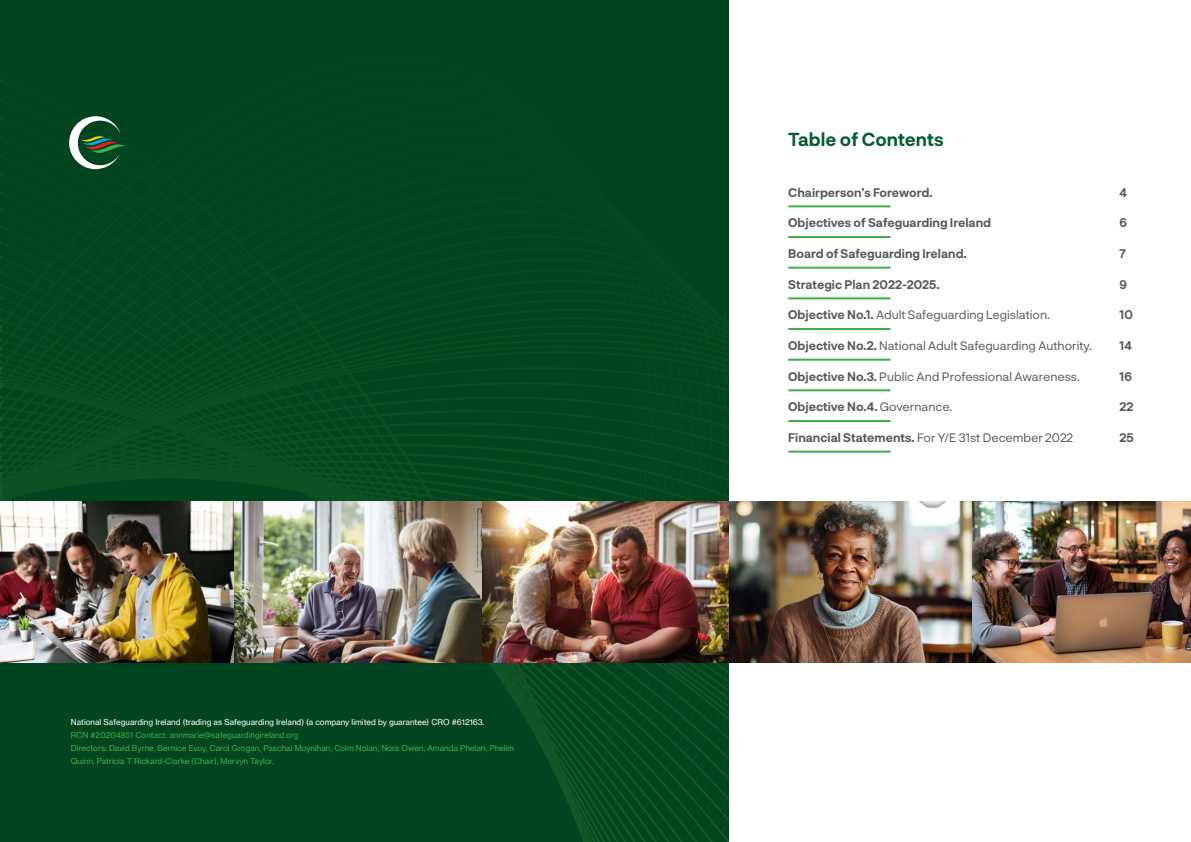
<style>
.page{position:relative;width:1191px;height:842px;background:#fff}
.page>*{position:absolute;margin:0;border:0;box-sizing:border-box;transform-origin:0 0}
.Header_1{font:700 18.3px "Neurial Grotesk";color:#065b31}
.Bodycopy{font:12.2px "Neurial Grotesk";color:#57585a}
.Bodycopy-2{font:700 12.2px "Neurial Grotesk";color:#57585a}
.Intro{font:8px/13px "N Haas Grotesk TX Pro 55 Rg";color:#40ae49}
.s1{color:#fff}
.s2{font-weight:700}
.s3{font-weight:400}
</style>
<div class="page">
<div style="left:2px;top:2px;width:727px;height:840px;background:#004520"></div>
<hr style="left:788px;top:205px;width:102px;height:2px;background:#40ae49">
<hr style="left:788px;top:236px;width:102px;height:2px;background:#40ae49">
<hr style="left:788px;top:267px;width:102px;height:2px;background:#40ae49">
<hr style="left:788px;top:297px;width:102px;height:2px;background:#40ae49">
<hr style="left:788px;top:328px;width:102px;height:2px;background:#40ae49">
<hr style="left:788px;top:359px;width:102px;height:2px;background:#40ae49">
<hr style="left:788px;top:389px;width:102px;height:2px;background:#40ae49">
<hr style="left:788px;top:420px;width:102px;height:2px;background:#40ae49">
<hr style="left:788px;top:451px;width:102px;height:2px;background:#40ae49">
<img style="left:0;top:501px;width:972px;height:161px">
<img style="left:972px;top:501px;width:219px;height:161px">
<svg style="left:69px;top:116px;width:57px;height:53px"></svg>
<p class="Intro" style="left:71px;top:716px;width:445px"><span class="s1">National Safeguarding Ireland (trading as Safeguarding Ireland) (a company limited by guarantee) CRO #612163.<br></span>RCN #20204851 Contact: annmarie@safeguardingireland.org<br>Directors: David Byrne, Bernice Evoy, Carol Grogan, Paschal Moynihan, Colm Nolan, Nora Owen, Amanda Phelan, Phelim Quinn, Patricia T Rickard-Clarke (Chair), Mervyn Taylor.</p>
<p class="Header_1" style="left:788px;top:126px;width:157px">Table of Contents</p>
<p class="Bodycopy-2" style="left:788px;top:183px;width:146px">Chairperson’s Foreword.</p>
<p class="Bodycopy-2" style="left:1119px;top:183px;width:9px">4</p>
<p class="Bodycopy-2" style="left:788px;top:214px;width:204px">Objectives of Safeguarding Ireland</p>
<p class="Bodycopy-2" style="left:1119px;top:214px;width:9px">6</p>
<p class="Bodycopy-2" style="left:788px;top:245px;width:180px">Board of Safeguarding Ireland.</p>
<p class="Bodycopy-2" style="left:1119px;top:245px;width:8px">7</p>
<p class="Bodycopy-2" style="left:788px;top:275px;width:153px">Strategic Plan 2022-2025.</p>
<p class="Bodycopy-2" style="left:1119px;top:275px;width:9px">9</p>
<p class="Bodycopy" style="left:788px;top:306px;width:263px"><span class="s2">Objective No.1.</span> Adult Safeguarding Legislation.</p>
<p class="Bodycopy-2" style="left:1119px;top:306px;width:15px">10</p>
<p class="Bodycopy" style="left:788px;top:337px;width:305px"><span class="s2">Objective No.2.</span> National Adult Safeguarding Authority.</p>
<p class="Bodycopy-2" style="left:1119px;top:337px;width:14px">14</p>
<p class="Bodycopy" style="left:788px;top:368px;width:293px"><span class="s2">Objective No.3.</span> Public And Professional Awareness.</p>
<p class="Bodycopy-2" style="left:1119px;top:367px;width:14px">16</p>
<p class="Bodycopy-2" style="left:788px;top:398px;width:166px">Objective No.4. <span class="s3">Governance.</span></p>
<p class="Bodycopy-2" style="left:1119px;top:398px;width:16px">22</p>
<p class="Bodycopy" style="left:788px;top:429px;width:286px"><span class="s2">Financial Statements.</span> For Y/E 31st December 2022</p>
<p class="Bodycopy-2" style="left:1119px;top:429px;width:16px">25</p>
</div>
